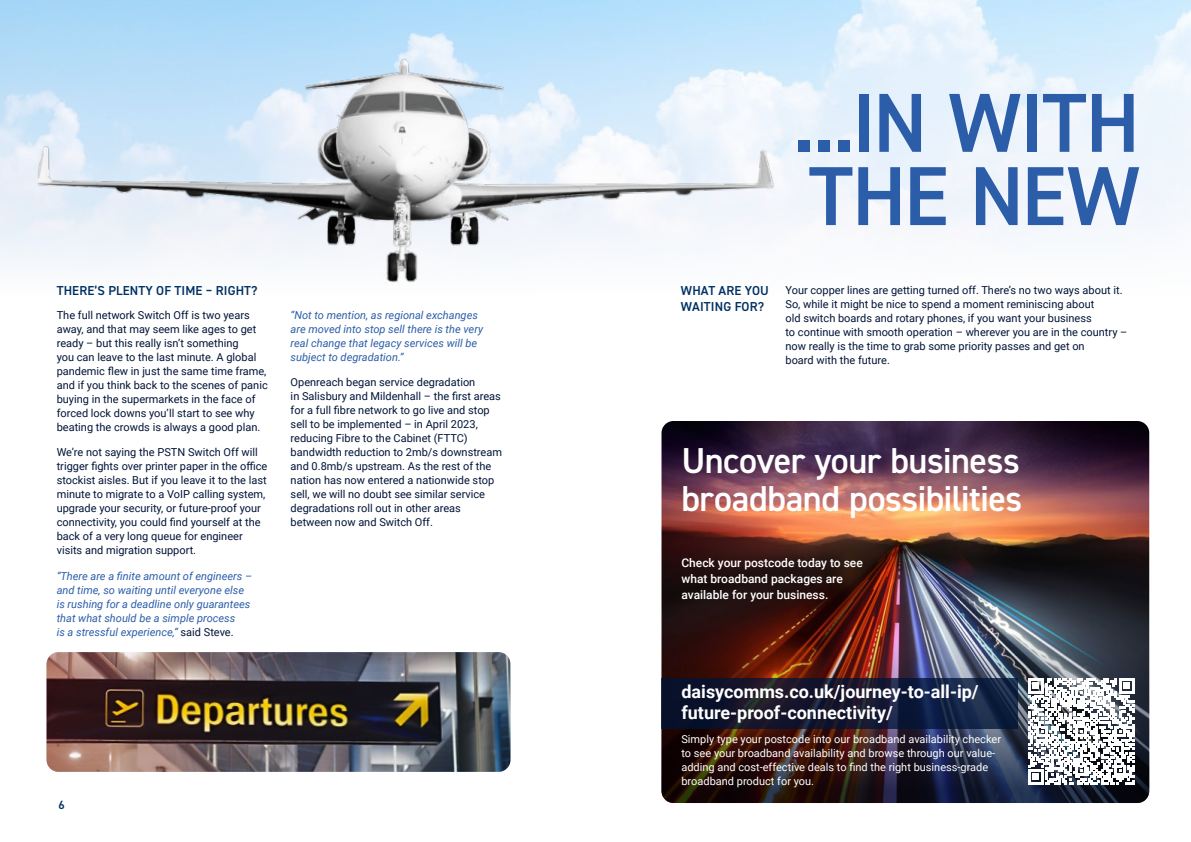
<style>
.page{position:relative;width:1191px;height:842px;background:#fff}
.page>*{position:absolute;margin:0;border:0;box-sizing:border-box;transform-origin:0 0}
.t1{font:600 83.9px/73.2px "DIN2014";letter-spacing:-.02em;color:#2b5da9}
.t2{font:600 36.1px/38px "DIN2014";letter-spacing:-.015em;color:#fff}
.t3{font:700 18px/21px "Roboto";color:#fff}
.t4{font:600 13px/15.6px "DIN2014";letter-spacing:.01em;color:#003063}
.t5{font:500 12px/16px "Roboto";color:#fff}
.t6{font:600 12px "DIN2014";color:#003063}
.t7{font:11px/14px "Roboto";color:#001437}
.t8{font:italic 11px/14px "Roboto";color:#2b5da9}
.t9{font:11px/14px "Roboto";color:#fff}
.s1{font-style:normal;color:#001437}
</style>
<div class="page">
<img style="left:47px;top:652px;width:463px;height:120px;border-radius:12px">
<img style="left:661px;top:421px;width:488px;height:382px">
<img style="left:661px;top:626px;width:488px;height:177px;border-radius:12px">
<svg style="left:661px;top:678px;width:357px;height:51px"></svg>
<img style="left:35px;top:43px;width:753px;height:245px">
<svg style="left:1028px;top:678px;width:106px;height:106px"></svg>
<h1 class="t1" style="left:792px;top:84px;width:349px">...IN WITH<br>THE NEW</h1>
<p class="t7" style="left:785px;top:282px;width:343px">Your copper lines are getting turned off. There’s no two ways about it.<br>So, while it might be nice to spend a moment reminiscing about<br>old switch boards and rotary phones, if you want your business<br>to continue with smooth operation – wherever you are in the country – now really is the time to grab some priority passes and get on<br>board with the future.</p>
<p class="t4" style="left:57px;top:283px;width:202px">THERE’S PLENTY OF TIME – RIGHT?</p>
<p class="t4" style="left:681px;top:283px;width:89px">WHAT ARE YOU<br>WAITING FOR?</p>
<p class="t7" style="left:57px;top:307px;width:213px">The full network Switch Off is two years away, and that may seem like ages to get ready – but this really isn’t something<br>you can leave to the last minute. A global pandemic flew in just the same time frame, and if you think back to the scenes of panic buying in the supermarkets in the face of forced lock downs you’ll start to see why beating the crowds is always a good plan.</p>
<p class="t7" style="left:57px;top:445px;width:212px">We’re not saying the PSTN Switch Off will trigger fights over printer paper in the office stockist aisles. But if you leave it to the last minute to migrate to a VoIP calling system, upgrade your security, or future-proof your connectivity, you could find yourself at the back of a very long queue for engineer visits and migration support.</p>
<p class="t8" style="left:57px;top:568px;width:197px">“There are a finite amount of engineers – and time, so waiting until everyone else is rushing for a deadline only guarantees that what should be a simple process<br>is a stressful experience,” <span class="s1">said Steve.</span></p>
<p class="t8" style="left:291px;top:307px;width:194px">“Not to mention, as regional exchanges are moved into stop sell there is the very real change that legacy services will be subject to degradation.”</p>
<p class="t7" style="left:291px;top:375px;width:213px">Openreach began service degradation<br>in Salisbury and Mildenhall – the first areas for a full fibre network to go live and stop sell to be implemented – in April 2023, reducing Fibre to the Cabinet (FTTC) bandwidth reduction to 2mb/s downstream and 0.8mb/s upstream. As the rest of the nation has now entered a nationwide stop sell, we will no doubt see similar service degradations roll out in other areas between now and Switch Off.</p>
<h2 class="t2" style="left:681px;top:440px;width:342px">Uncover your business broadband possibilities</h2>
<p class="t5" style="left:681px;top:554px;width:183px">Check your postcode today to see what broadband packages are available for your business.</p>
<h3 class="t3" style="left:681px;top:681px;width:299px">daisycomms.co.uk/journey-to-all-ip/ future-proof-connectivity/</h3>
<p class="t6" style="left:59px;top:797px;width:8px">6</p>
<p class="t9" style="left:681px;top:731px;width:321px">Simply type your postcode into our broadband availability checker to see your broadband availability and browse through our value&shy;adding and cost-effective deals to find the right business-grade broadband product for you.</p>
</div>
